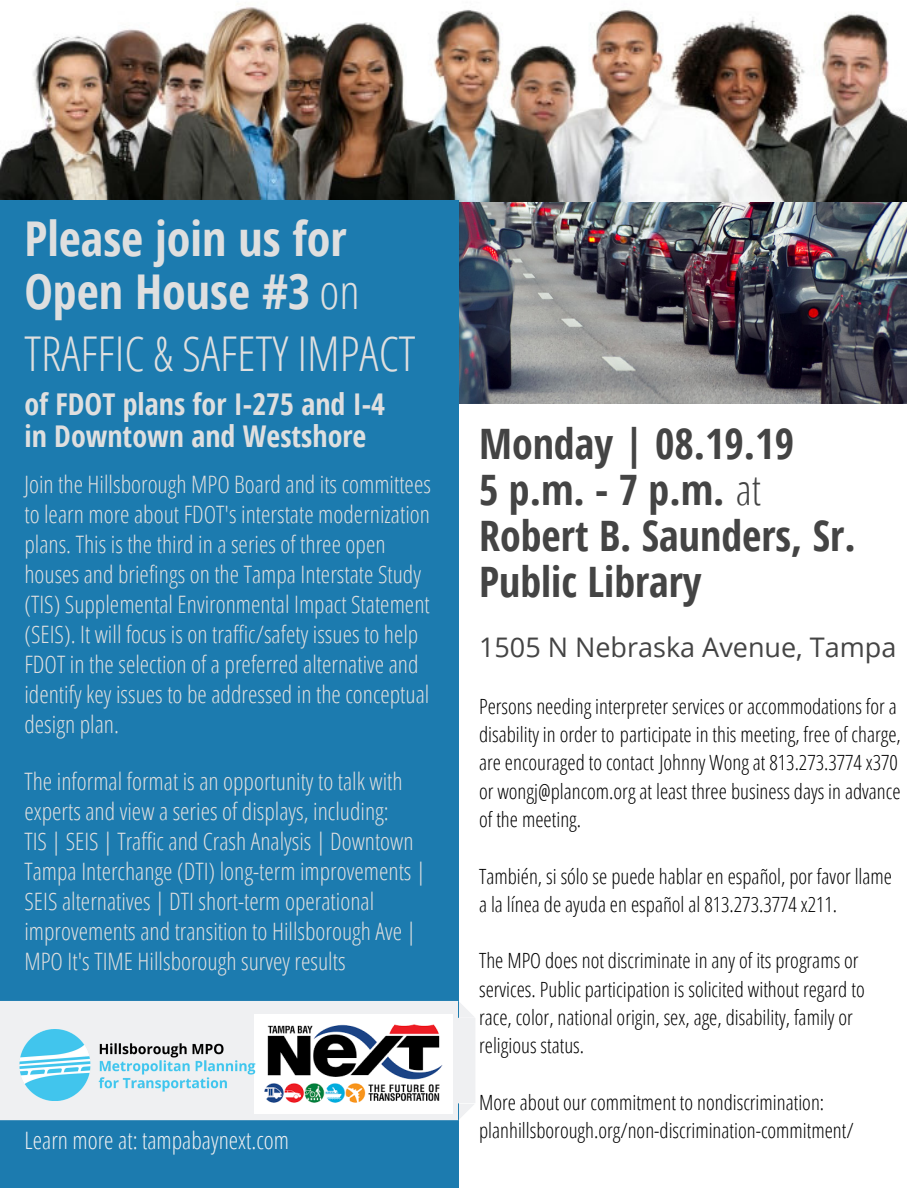
<style>
.page{position:relative;width:918px;height:1188px;background:#fff}
.page>*{position:absolute;margin:0;border:0;box-sizing:border-box;transform-origin:0 0}
.t1{font:700 48px/53.1px "Open Sans Condensed";color:#dfdfdf}
.t2{font:300 48px "Open Sans Condensed";color:#dfdfdf}
.t3{font:700 42px/45.9px "Open Sans Condensed";color:#444}
.t4{font:700 30px/31.8px "Open Sans Condensed";color:#dfdfdf}
.t5{font:27px "Open Sans";color:#444}
.t6{font:300 24px/30px "Open Sans Condensed";color:#dfdfdf}
.t7{font:300 24px "Open Sans Condensed";color:#eff0f2}
.t8{font:300 21px/28.3px "Open Sans Condensed";color:#000}
.s1{font-weight:300}
</style>
<div class="page">
<img style="left:0;top:7px;width:907px;height:397px">
<div style="left:0;top:200px;width:459px;height:988px;background:#1c7baf"></div>
<div style="left:0;top:1001px;width:475px;height:119px;background:#eff0f2"></div>
<img style="left:254px;top:1015px;width:198px;height:99px">
<img style="left:20px;top:1030px;width:250px;height:71px">
<h1 class="t1" style="left:24px;top:211px;width:337px">Please join us for<br>Open House #3 <span class="s1">on</span></h1>
<h1 class="t2" style="left:24px;top:319px;width:393px">TRAFFIC &amp; SAFETY IMPACT</h1>
<p class="t4" style="left:24px;top:387px;width:362px">of FDOT plans for I-275 and I-4 in Downtown and Westshore</p>
<p class="t6" style="left:24px;top:469px;width:408px">Join the Hillsborough MPO Board and its committees to learn more about FDOT's interstate modernization plans. This is the third in a series of three open houses and briefings on the Tampa Interstate Study (TIS) Supplemental Environmental Impact Statement (SEIS). It will focus is on traffic/safety issues to help FDOT in the selection of a preferred alternative and identify key issues to be addressed in the conceptual design plan.</p>
<p class="t6" style="left:24px;top:766px;width:403px">The informal format is an opportunity to talk with experts and view a series of displays, including:<br>TIS | SEIS | Traffic and Crash Analysis | Downtown Tampa Interchange (DTI) long-term improvements | SEIS alternatives | DTI short-term operational improvements and transition to Hillsborough Ave | MPO It's TIME Hillsborough survey results</p>
<p class="t7" style="left:24px;top:1123px;width:266px">Learn more at: tampabaynext.com</p>
<h2 class="t3" style="left:479px;top:420px;width:378px">Monday | 08.19.19<br>5 p.m. - 7 p.m. <span class="s1">at<br></span>Robert B. Saunders, Sr.<br>Public Library</h2>
<p class="t5" style="left:479px;top:629px;width:419px">1505 N Nebraska Avenue, Tampa</p>
<p class="t8" style="left:479px;top:692px;width:423px">Persons needing interpreter services or accommodations for a disability in order to participate in this meeting, free of charge, are encouraged to contact Johnny Wong at 813.273.3774 x370 or wongj@plancom.org at least three business days in advance of the meeting.</p>
<p class="t8" style="left:479px;top:861px;width:415px">También, si sólo se puede hablar en español, por favor llame a la línea de ayuda en español al 813.273.3774 x211.</p>
<p class="t8" style="left:479px;top:946px;width:387px">The MPO does not discriminate in any of its programs or services. Public participation is solicited without regard to race, color, national origin, sex, age, disability, family or religious status.</p>
<p class="t8" style="left:479px;top:1088px;width:376px">More about our commitment to nondiscrimination: planhillsborough.org/non-discrimination-commitment/</p>
</div>
